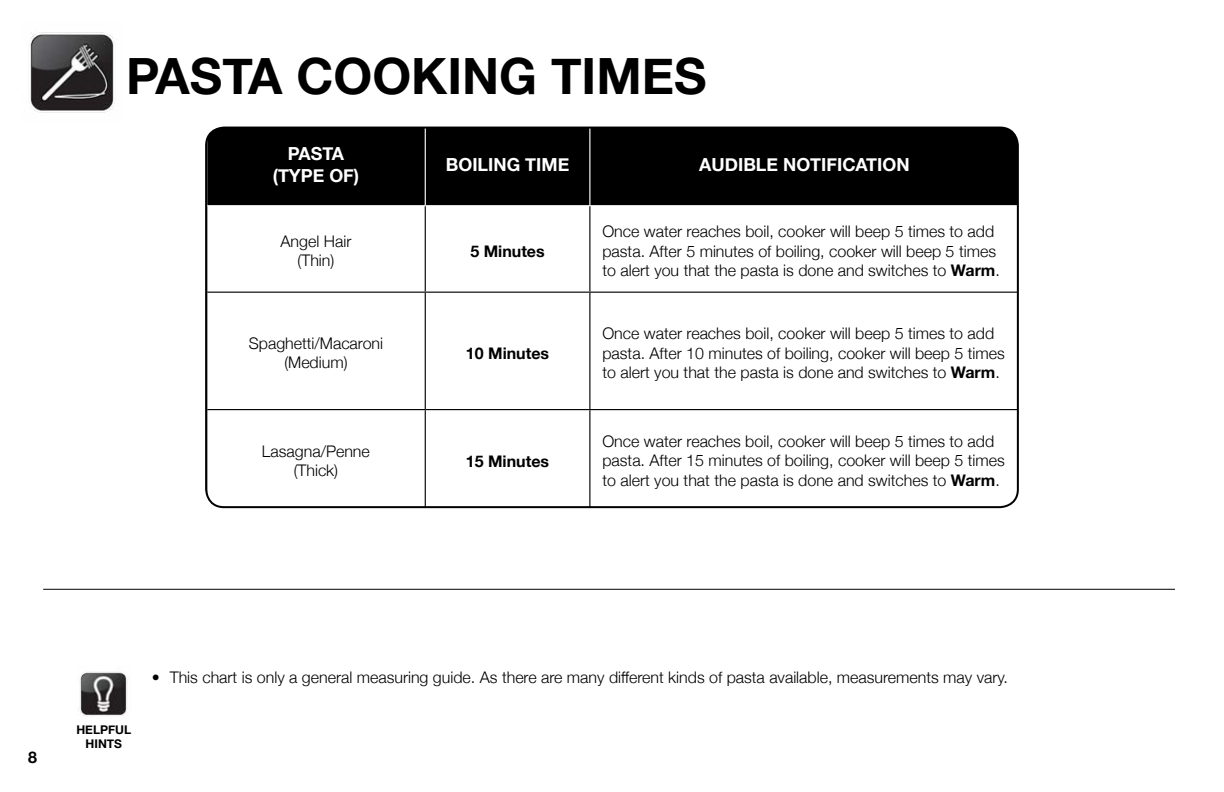
<style>
.page{position:relative;width:1224px;height:792px;background:#fff}
.page>*{position:absolute;margin:0;border:0;box-sizing:border-box;transform-origin:0 0}
.t1{font:700 50px "Helvetica Neue";color:#000}
.t2{font:700 18px/21.6px "Helvetica Neue";color:#fff;text-align:center}
.t3{font:300 16px/19.2px "Helvetica Neue";color:#000;text-align:center}
.t4{font:700 16px "Helvetica Neue";color:#000}
.t5{font:700 12px/14.4px "Helvetica Neue";color:#000;text-align:center}
.s1{font-weight:700}
</style>
<div class="page">
<img style="left:29px;top:31px;width:88px;height:82px">
<img style="left:78px;top:669px;width:50px;height:48px">
<div style="left:207px;top:128px;width:811px;height:77px;background:#000"></div>
<hr style="left:425px;top:128px;width:1px;height:77px;background:#fff">
<hr style="left:589px;top:128px;width:1px;height:77px;background:#fff">
<hr style="left:206px;top:410px;width:1px;height:97px;background:#000">
<hr style="left:425px;top:410px;width:1px;height:97px;background:#000">
<hr style="left:589px;top:410px;width:1px;height:97px;background:#000">
<hr style="left:206px;top:507px;width:219px;height:1px;background:#000">
<hr style="left:590px;top:507px;width:428px;height:1px;background:#000">
<hr style="left:425px;top:206px;width:1px;height:86px;background:#000">
<hr style="left:589px;top:206px;width:1px;height:86px;background:#000">
<hr style="left:425px;top:293px;width:1px;height:116px;background:#000">
<hr style="left:589px;top:293px;width:1px;height:116px;background:#000">
<hr style="left:1018px;top:410px;width:1px;height:97px;background:#000">
<hr style="left:207px;top:292px;width:218px;height:1px;background:#000">
<hr style="left:425px;top:292px;width:165px;height:1px;background:#000">
<hr style="left:590px;top:292px;width:428px;height:1px;background:#000">
<hr style="left:207px;top:409px;width:218px;height:1px;background:#000">
<hr style="left:425px;top:409px;width:165px;height:1px;background:#000">
<hr style="left:590px;top:409px;width:428px;height:1px;background:#000">
<div style="left:205px;top:127px;width:814px;height:381px;border:2px solid #000;border-radius:18px"></div>
<hr style="left:43px;top:589px;width:1132px;height:1px;background:#000">
<h1 class="t1" style="left:126px;top:37px;width:582px">PASTA COOKING TIMES</h1>
<p class="t2" style="left:273px;top:144px;width:88px">PASTA (TYPE OF)</p>
<p class="t2" style="left:446px;top:154px;width:125px">BOILING TIME</p>
<p class="t2" style="left:699px;top:154px;width:212px">AUDIBLE NOTIFICATION</p>
<p class="t3" style="left:281px;top:231px;width:72px">Angel Hair (Thin)</p>
<p class="t4" style="left:470px;top:238px;width:76px">5 Minutes</p>
<p class="t3" style="left:249px;top:333px;width:136px">Spaghetti/Macaroni (Medium)</p>
<p class="t4" style="left:466px;top:340px;width:85px">10 Minutes</p>
<p class="t3" style="left:262px;top:440px;width:109px">Lasagna/Penne (Thick)</p>
<p class="t4" style="left:466px;top:448px;width:85px">15 Minutes</p>
<p class="t3" style="left:602px;top:221px;width:399px;text-align:left">Once water reaches boil, cooker will beep 5 times to add pasta. After 5 minutes of boiling, cooker will beep 5 times to alert you that the pasta is done and switches to <span class="s1">Warm</span>.</p>
<p class="t3" style="left:602px;top:323px;width:404px;text-align:left">Once water reaches boil, cooker will beep 5 times to add pasta. After 10 minutes of boiling, cooker will beep 5 times to alert you that the pasta is done and switches to <span class="s1">Warm</span>.</p>
<p class="t3" style="left:602px;top:431px;width:404px;text-align:left">Once water reaches boil, cooker will beep 5 times to add pasta. After 15 minutes of boiling, cooker will beep 5 times to alert you that the pasta is done and switches to <span class="s1">Warm</span>.</p>
<p class="t4" style="left:28px;top:744px;width:10px">8</p>
<p class="t5" style="left:76px;top:723px;width:56px">HELPFUL<br>HINTS</p>
<p class="t3" style="left:152px;top:667px;width:858px">• This chart is only a general measuring guide. As there are many different kinds of pasta available, measurements may vary.</p>
</div>
